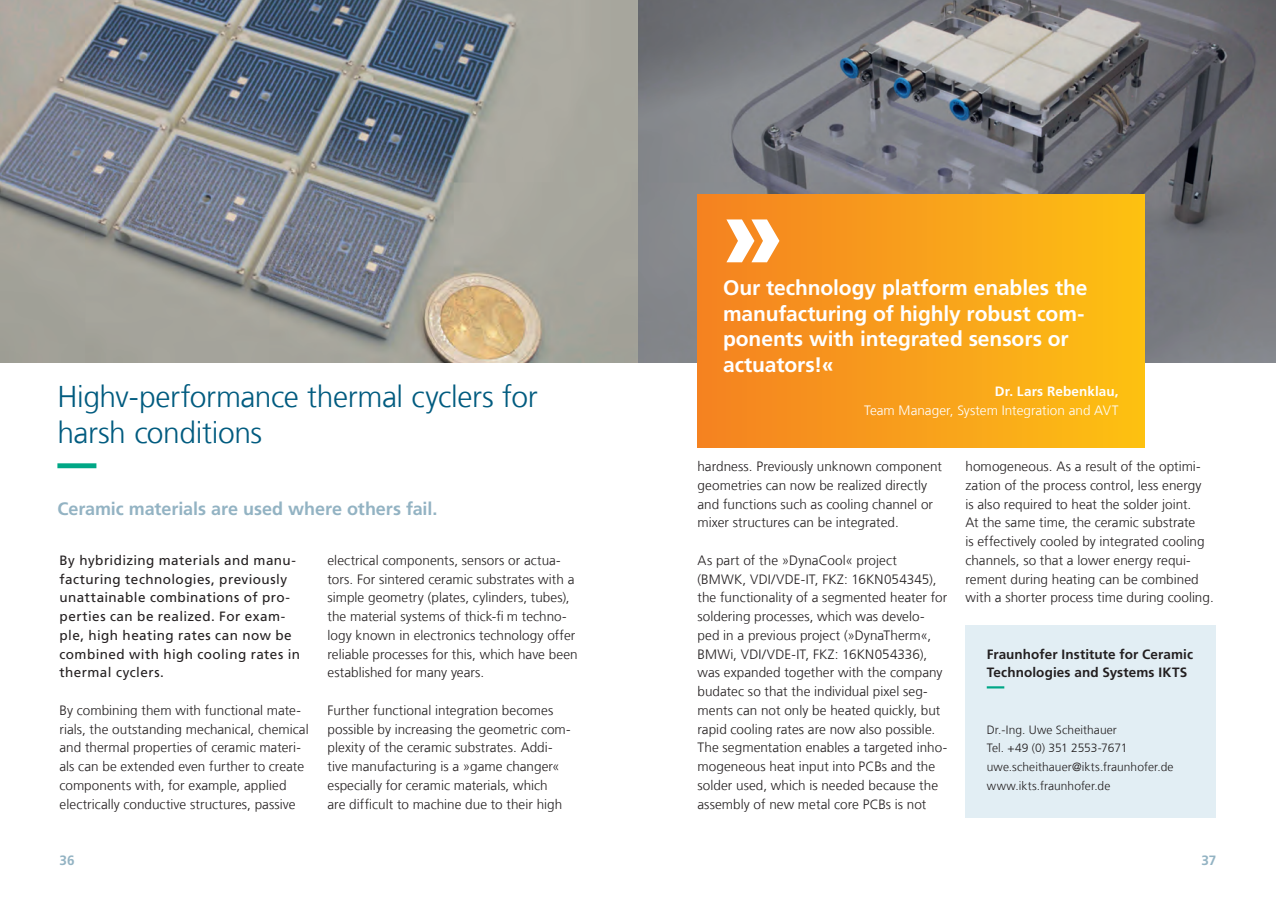
<style>
.page{position:relative;width:1276px;height:910px;background:#fff}
.page>*{position:absolute;margin:0;border:0;box-sizing:border-box;transform-origin:0 0}
.t1{font:900 105px "Frutiger LT Com";color:#fff}
.Ueberschrift_20_24_b{font:300 30px/36px "Frutiger LT Com";letter-spacing:-.015em;color:#005b7f}
.Zitat_14_17_weiss{font:700 21px/25.5px "Frutiger LT Com";letter-spacing:-.005em;color:#fff}
.Sub_Ueberschrift_12{font:700 18px "Frutiger LT Com";letter-spacing:-.005em;color:#93b3c3}
.Fliesstext_9_12_5_sc{font:300 13.5px/18.8px "Frutiger LT Com";letter-spacing:.005em;color:#231f20}
.Introtext_9_12_5_sch{font:13.5px/18.8px "Frutiger LT Com";letter-spacing:.03em;color:#231f20}
.Infokasten_klein_Ueb{font:700 13.5px/18.8px "Frutiger LT Com";letter-spacing:.01em;color:#231f20}
.Zitat_Autor_Info_9_1{font:300 13.5px "Frutiger LT Com";color:#fff}
.Zitat_Autor_9_12_5_w{font:700 13.5px "Frutiger LT Com";letter-spacing:.01em;color:#fff}
.t2{font:700 13.5px "Frutiger LT Com";color:#93b3c3}
.Infokasten_klein_Fli{font:300 12px "Frutiger LT Com";letter-spacing:.005em;color:#231f20}
.Infokasten_klein_Fli-2{font:300 12px "Frutiger LT Com";letter-spacing:-.015em;color:#231f20}
</style>
<div class="page">
<img style="left:0;top:0;width:1276px;height:362px">
<div style="left:697px;top:194px;width:447px;height:254px;background:linear-gradient(to right,#f48122,#fdc113)"></div>
<svg style="left:57px;top:463px;width:40px;height:5px"></svg>
<div style="left:965px;top:625px;width:251px;height:193px;background:#e2eef4"></div>
<svg style="left:986px;top:686px;width:19px;height:2px"></svg>
<p class="Ueberschrift_20_24_b" style="left:57px;top:379px;width:482px">Highv-performance thermal cyclers for harsh conditions</p>
<p class="Sub_Ueberschrift_12" style="left:57px;top:498px;width:381px">Ceramic materials are used where others fail.</p>
<p class="Introtext_9_12_5_sch" style="left:60px;top:551px;width:242px">By hybridizing materials and manu&shy;facturing technologies, previously unattainable combinations of pro&shy;perties can be realized. For exam&shy;ple, high heating rates can now be combined with high cooling rates in thermal cyclers.</p>
<p class="Fliesstext_9_12_5_sc" style="left:60px;top:701px;width:251px">By combining them with functional mate&shy;rials, the outstanding mechanical, chemical and thermal properties of ceramic materi&shy;als can be extended even further to create components with, for example, applied electrically conductive structures, passive</p>
<p class="Fliesstext_9_12_5_sc" style="left:327px;top:551px;width:252px">electrical components, sensors or actua&shy;tors. For sintered ceramic substrates with a simple geometry (plates, cylinders, tubes), the material systems of thick-fi m techno&shy;logy known in electronics technology offer reliable processes for this, which have been established for many years.</p>
<p class="Fliesstext_9_12_5_sc" style="left:327px;top:701px;width:245px">Further functional integration becomes possible by increasing the geometric com&shy;plexity of the ceramic substrates. Addi&shy;tive manufacturing is a »game changer« especially for ceramic materials, which<br>are difficult to machine due to their high</p>
<p class="t1" style="left:720px;top:170px;width:66px">»</p>
<p class="Zitat_14_17_weiss" style="left:723px;top:275px;width:366px">Our technology platform enables the manufacturing of highly robust com&shy;ponents with integrated sensors or actuators!«</p>
<p class="Zitat_Autor_9_12_5_w" style="left:995px;top:383px;width:125px">Dr. Lars Rebenklau,</p>
<p class="Zitat_Autor_Info_9_1" style="left:864px;top:402px;width:256px">Team Manager, System Integration and AVT</p>
<p class="Fliesstext_9_12_5_sc" style="left:697px;top:457px;width:246px">hardness. Previously unknown component geometries can now be realized directly and functions such as cooling channel or mixer structures can be integrated.</p>
<p class="Fliesstext_9_12_5_sc" style="left:697px;top:551px;width:251px">As part of the »DynaCool« project (BMWK, VDI/VDE-IT, FKZ: 16KN054345), the functionality of a segmented heater for soldering processes, which was develo&shy;ped in a previous project (»DynaTherm«, BMWi, VDI/VDE-IT, FKZ: 16KN054336), was expanded together with the company budatec so that the individual pixel seg&shy;ments can not only be heated quickly, but rapid cooling rates are now also possible.<br>The segmentation enables a targeted inho&shy;mogeneous heat input into PCBs and the solder used, which is needed because the assembly of new metal core PCBs is not</p>
<p class="Fliesstext_9_12_5_sc" style="left:965px;top:457px;width:250px">homogeneous. As a result of the optimi&shy;zation of the process control, less energy<br>is also required to heat the solder joint.<br>At the same time, the ceramic substrate<br>is effectively cooled by integrated cooling channels, so that a lower energy requi&shy;rement during heating can be combined with a shorter process time during cooling.</p>
<p class="Infokasten_klein_Ueb" style="left:986px;top:645px;width:208px">Fraunhofer Institute for Ceramic<br>Technologies and Systems IKTS</p>
<p class="Infokasten_klein_Fli" style="left:986px;top:722px;width:132px">Dr.-Ing. Uwe Scheithauer</p>
<p class="Infokasten_klein_Fli-2" style="left:986px;top:741px;width:142px">Tel. +49 (0) 351 2553-7671</p>
<p class="Infokasten_klein_Fli" style="left:986px;top:760px;width:188px">uwe.scheithauer@ikts.fraunhofer.de</p>
<p class="Infokasten_klein_Fli" style="left:986px;top:779px;width:125px">www.ikts.fraunhofer.de</p>
<p class="t2" style="left:60px;top:852px;width:17px">36</p>
<p class="t2" style="left:1201px;top:852px;width:17px">37</p>
</div>
